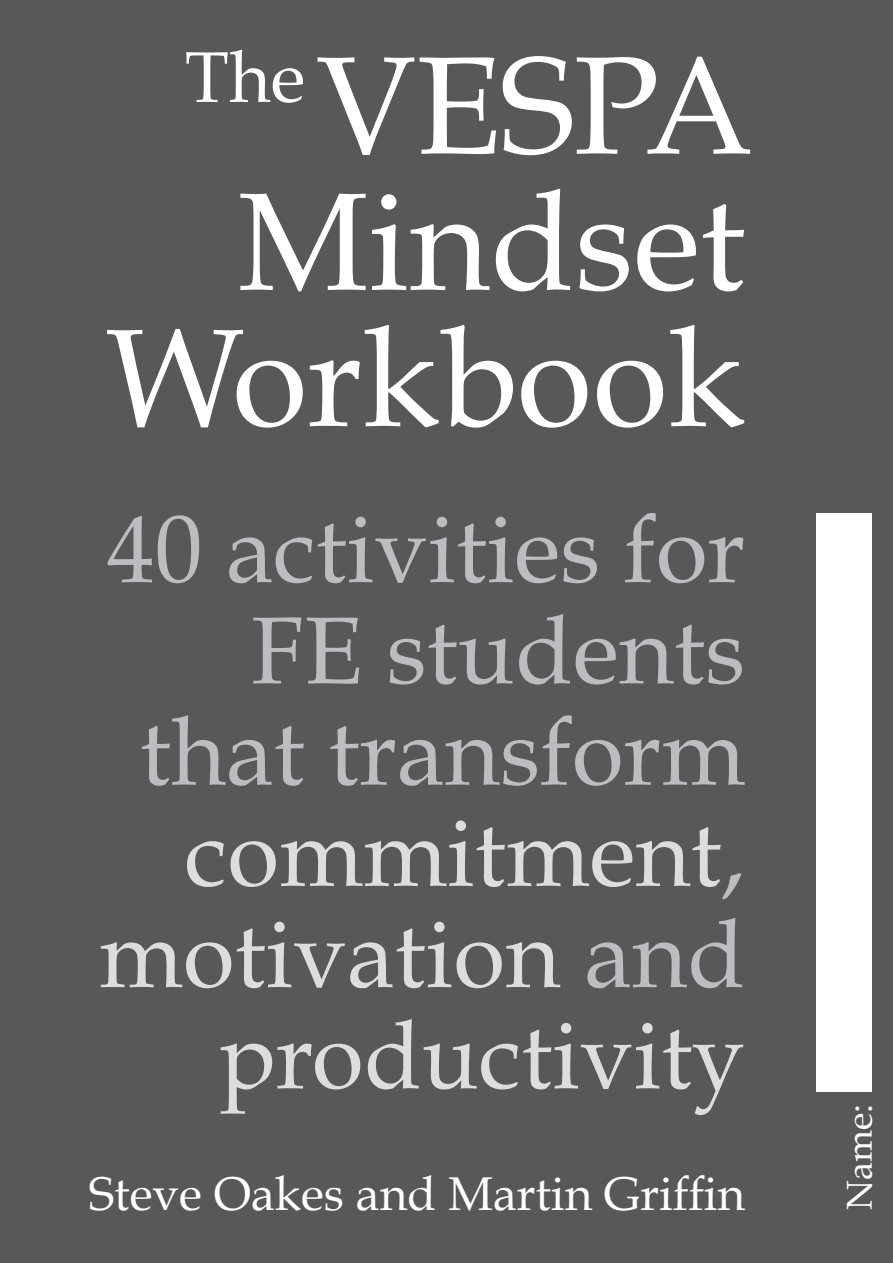
<style>
.page{position:relative;width:893px;height:1263px;background:#57585a}
.page>*{position:absolute;margin:0;border:0;box-sizing:border-box;transform-origin:0 0}
.t1{font:138.75px/136.2px "Book Antiqua";color:#fff;text-align:center}
.t2{font:95.1px/101.2px "Book Antiqua";color:#bcbdc0;text-align:right}
.t3{font:47.4px "Book Antiqua";color:#fff}
.t4{font:36px "Book Antiqua";color:#fff}
.s1{color:#dcdddf}
</style>
<div class="page">
<div style="left:816px;top:513px;width:56px;height:578px;background:#fff"></div>
<p class="t1" style="left:185px;top:38px;width:569px"><sup>The</sup> VESPA<br>Mindset</p>
<p class="t1" style="left:106px;top:311px;width:641px">Workbook</p>
<p class="t2" style="left:99px;top:499px;width:648px">40 activities for<br>FE students that transform <span class="s1">commitment</span>, <span class="s1">motivation</span> and <span class="s1">productivity</span></p>
<p class="t3" style="left:89px;top:1164px;width:657px">Steve Oakes and Martin Griffin</p>
<p class="t4" style="left:837px;top:1210px;width:107px;rotate:-90deg">Name:</p>
</div>
